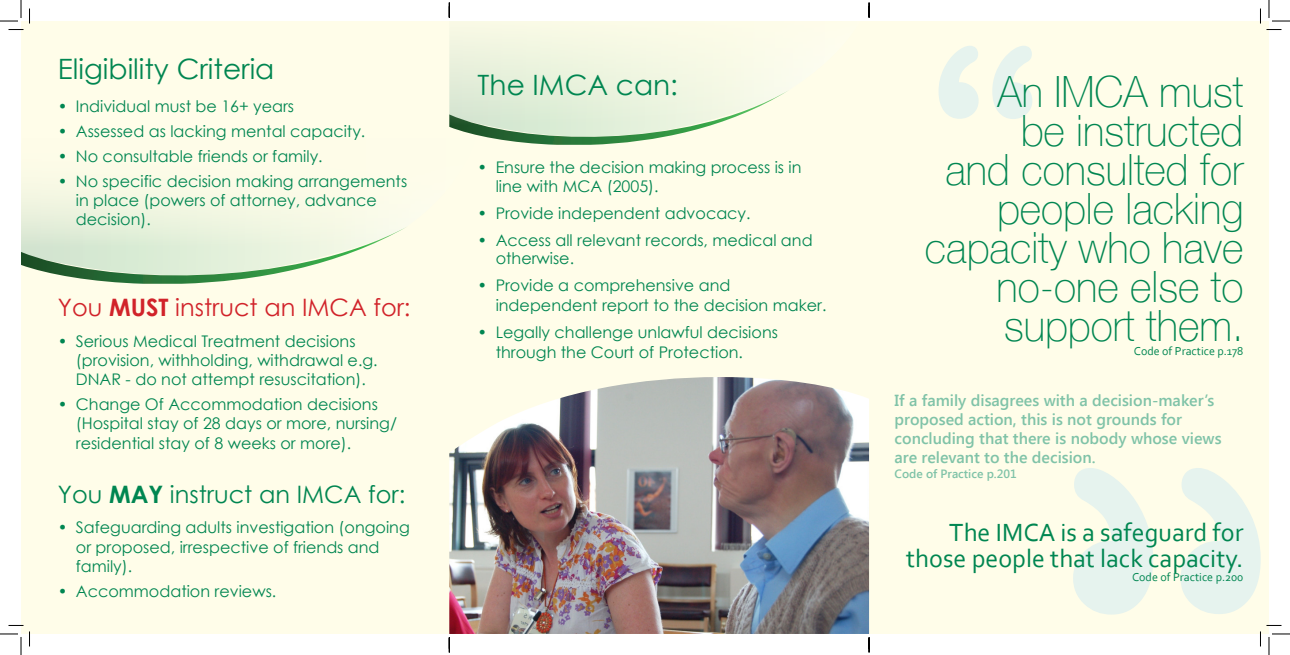
<style>
.page{position:relative;width:1290px;height:655px;background:#fff}
.page>*{position:absolute;margin:0;border:0;box-sizing:border-box;transform-origin:0 0}
.t1{font:100 43px/39px "Helve Nue";color:#008651;text-align:right;scale:.95 1}
.t2{font:28px "Century Gothic";color:#008651}
.t3{font:26px/26px "Corbel";color:#008651;text-align:right}
.t4{font:24px "Century Gothic";color:#d1232a}
.t5{font:24px "Century Gothic";color:#008651}
.t6{font:16px/19.2px "Century Gothic";color:#008651}
.t7{font:600 16px/19.2px "Segoe UI";color:#80c3a8}
.t8{font:12px "Corbel";color:#008651}
.t9{font:600 12px "Segoe UI";color:#80c3a8}
.s1{font-weight:700}
</style>
<div class="page">
<div style="left:21px;top:21px;width:437px;height:612px;background:#fffde9"></div>
<div style="left:441px;top:21px;width:436px;height:612px;background:#fffde9"></div>
<div style="left:860px;top:21px;width:408px;height:612px;background:#fffde9"></div>
<svg style="left:21px;top:192px;width:299px;height:34px"></svg>
<svg style="left:21px;top:226px;width:385px;height:58px"></svg>
<svg style="left:449px;top:35px;width:276px;height:55px"></svg>
<svg style="left:449px;top:90px;width:338px;height:55px"></svg>
<svg style="left:938px;top:46px;width:94px;height:73px"></svg>
<img style="left:449px;top:377px;width:420px;height:256px">
<svg style="left:1073px;top:468px;width:187px;height:146px"></svg>
<svg style="left:0;top:0;width:30px;height:30px"></svg>
<svg style="left:0;top:625px;width:30px;height:29px"></svg>
<svg style="left:1260px;top:0;width:29px;height:30px"></svg>
<svg style="left:1259px;top:624px;width:30px;height:30px"></svg>
<svg style="left:448px;top:3px;width:2px;height:15px"></svg>
<svg style="left:448px;top:637px;width:2px;height:15px"></svg>
<svg style="left:868px;top:3px;width:1px;height:15px"></svg>
<svg style="left:868px;top:637px;width:1px;height:15px"></svg>
<p class="t2" style="left:58px;top:49px;width:218px">Eligibility Criteria</p>
<p class="t6" style="left:58px;top:97px;width:238px">• Individual must be 16+ years</p>
<p class="t6" style="left:58px;top:121px;width:309px">• Assessed as lacking mental capacity.</p>
<p class="t6" style="left:58px;top:146px;width:266px">• No consultable friends or family.</p>
<p class="t6" style="left:76px;top:171px;width:333px;text-indent:-18px">• No specific decision making arrangements in place (powers of attorney, advance decision).</p>
<p class="t4" style="left:58px;top:291px;width:354px">You <span class="s1">MUST</span> instruct an IMCA for:</p>
<p class="t6" style="left:76px;top:331px;width:303px;text-indent:-18px">• Serious Medical Treatment decisions (provision, withholding, withdrawal e.g.<br>DNAR - do not attempt resuscitation).</p>
<p class="t6" style="left:76px;top:394px;width:322px;text-indent:-18px">• Change Of Accommodation decisions (Hospital stay of 28 days or more, nursing/ residential stay of 8 weeks or more).</p>
<p class="t5" style="left:58px;top:477px;width:349px">You <span class="s1">MAY</span> instruct an IMCA for:</p>
<p class="t6" style="left:76px;top:517px;width:335px;text-indent:-18px">• Safeguarding adults investigation (ongoing or proposed, irrespective of friends and family).</p>
<p class="t6" style="left:58px;top:580px;width:220px">• Accommodation reviews.</p>
<p class="t2" style="left:477px;top:65px;width:202px">The IMCA can:</p>
<p class="t6" style="left:495px;top:158px;width:307px;line-height:18.5px;text-indent:-18px">• Ensure the decision making process is in line with MCA (2005).</p>
<p class="t6" style="left:477px;top:203px;width:274px">• Provide independent advocacy.</p>
<p class="t6" style="left:495px;top:230px;width:318px;line-height:18.5px;text-indent:-18px">• Access all relevant records, medical and otherwise.</p>
<p class="t6" style="left:495px;top:275px;width:332px;text-indent:-18px">• Provide a comprehensive and independent report to the decision maker.</p>
<p class="t6" style="left:495px;top:322px;width:284px;text-indent:-18px">• Legally challenge unlawful decisions through the Court of Protection.</p>
<p class="t1" style="left:924px;top:70px;width:337px">An IMCA must<br>be instructed<br>and consulted for people lacking capacity who have no-one else to support them.</p>
<p class="t8" style="left:1133px;top:343px;width:111px">Code of Practice p.178</p>
<p class="t7" style="left:894px;top:389px;width:328px">If a family disagrees with a decision-maker’s proposed action, this is not grounds for concluding that there is nobody whose views are relevant to the decision.</p>
<p class="t9" style="left:894px;top:465px;width:124px">Code of Practice p.201</p>
<p class="t3" style="left:906px;top:518px;width:339px">The IMCA is a safeguard for those people that lack capacity.</p>
<p class="t8" style="left:1131px;top:569px;width:113px">Code of Practice p.200</p>
</div>
